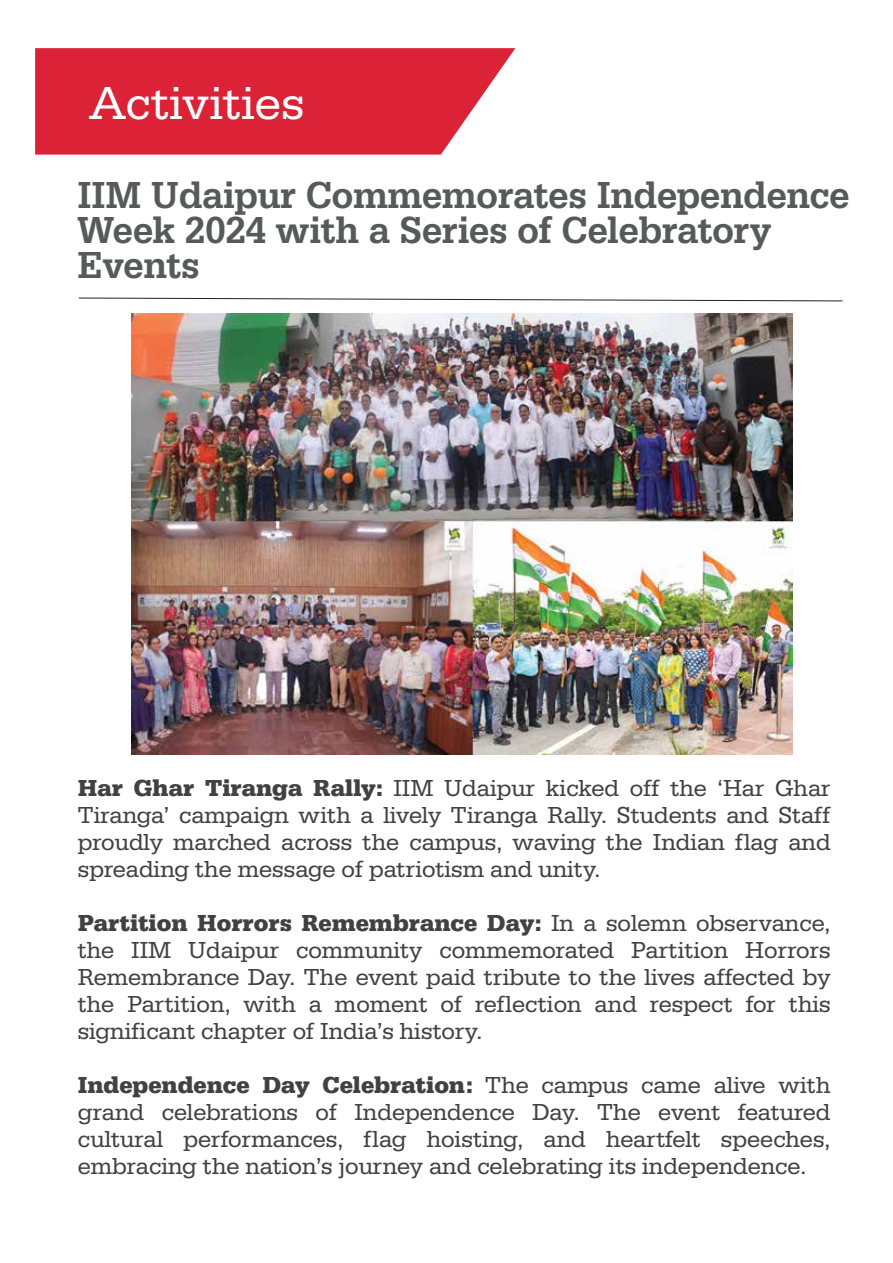
<style>
.page{position:relative;width:893px;height:1263px;background:#fff}
.page>*{position:absolute;margin:0;border:0;box-sizing:border-box;transform-origin:0 0}
.t1{font:48px "Serifa";letter-spacing:.005em;color:#fff}
.t2{font:500 39px/35.1px "Serifa";color:#58595b;scale:.94 1}
.t3{font:24px/27px "Serifa";color:#414042;text-align:justify}
.s1{font-weight:700}
</style>
<div class="page">
<svg style="left:35px;top:48px;width:480px;height:107px;background:#dd3245"></svg>
<svg style="left:78px;top:298px;width:765px;height:3px"></svg>
<img style="left:132px;top:314px;width:660px;height:440px">
<h1 class="t1" style="left:89px;top:76px;width:217px">Activities</h1>
<h2 class="t2" style="left:77px;top:178px;width:823px">IIM Udaipur Commemorates Independence<br>Week 2024 with a Series of Celebratory<br>Events</h2>
<p class="t3" style="left:78px;top:774px;width:754px"><span class="s1">Har Ghar Tiranga Rally:</span> IIM Udaipur kicked off the ‘Har Ghar Tiranga’ campaign with a lively Tiranga Rally. Students and Staff proudly marched across the campus, waving the Indian flag and spreading the message of patriotism and unity.</p>
<p class="t3" style="left:78px;top:909px;width:754px"><span class="s1">Partition Horrors Remembrance Day:</span> In a solemn observance, the IIM Udaipur community commemorated Partition Horrors Remembrance Day. The event paid tribute to the lives affected by the Partition, with a moment of reflection and respect for this significant chapter of India’s history.</p>
<p class="t3" style="left:78px;top:1071px;width:754px"><span class="s1">Independence Day Celebration:</span> The campus came alive with grand celebrations of Independence Day. The event featured cultural performances, flag hoisting, and heartfelt speeches, embracing the nation’s journey and celebrating its independence.</p>
</div>
